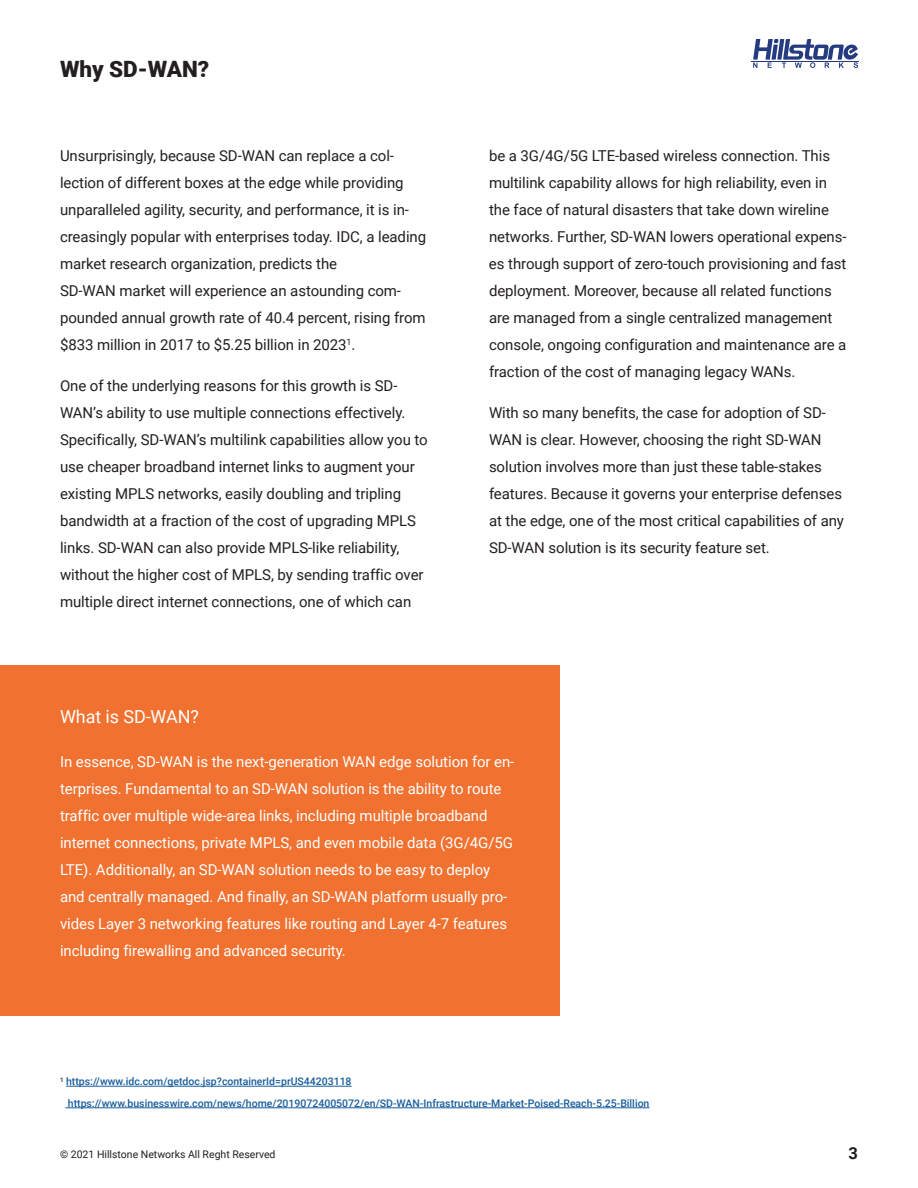
<style>
.page{position:relative;width:918px;height:1188px;background:#fff}
.page>*{position:absolute;margin:0;border:0;box-sizing:border-box;transform-origin:0 0}
.Pg_Head{font:900 22.5px "Roboto";letter-spacing:-.005em;color:#231f20}
.question_head{font:18px "Roboto";letter-spacing:-.005em;color:#fff}
.t1{font:700 16.5px "Roboto";color:#231f20}
.body{font:15px/27px "Roboto";letter-spacing:-.005em;color:#231f20}
.question_body{font:15px/27px "Roboto";letter-spacing:-.005em;color:#fff}
.t2{font:500 10.5px "Roboto";color:#175d9e}
.t3{font:10.5px "Roboto";color:#231f20}
</style>
<div class="page">
<svg style="left:753px;top:39px;width:105px;height:29px"></svg>
<hr style="left:752px;top:61px;width:108px;height:1px;background:#243b80">
<div style="left:0;top:665px;width:560px;height:351px;background:#f07130"></div>
<hr style="left:66px;top:1086px;width:286px;height:1px;background:#175d9e">
<hr style="left:65px;top:1108px;width:585px;height:1px;background:#175d9e">
<p class="Pg_Head" style="left:60px;top:53px;width:151px">Why SD-WAN?</p>
<p class="body" style="left:60px;top:142px;width:368px">Unsurprisingly, because SD-WAN can replace a col&shy;lection of different boxes at the edge while providing unparalleled agility, security, and performance, it is in&shy;creasingly popular with enterprises today. IDC, a leading market research organization, predicts the<br>SD-WAN market will experience an astounding com&shy;pounded annual growth rate of 40.4 percent, rising from $833 million in 2017 to $5.25 billion in 2023<sup>1</sup>.</p>
<p class="body" style="left:60px;top:371px;width:369px">One of the underlying reasons for this growth is SD-WAN’s ability to use multiple connections effectively.<br>Specifically, SD-WAN’s multilink capabilities allow you to use cheaper broadband internet links to augment your existing MPLS networks, easily doubling and tripling bandwidth at a fraction of the cost of upgrading MPLS links. SD-WAN can also provide MPLS-like reliability, without the higher cost of MPLS, by sending traffic over multiple direct internet connections, one of which can</p>
<p class="body" style="left:489px;top:142px;width:359px">be a 3G/4G/5G LTE-based wireless connection. This multilink capability allows for high reliability, even in the face of natural disasters that take down wireline networks. Further, SD-WAN lowers operational expens&shy;es through support of zero-touch provisioning and fast deployment. Moreover, because all related functions are managed from a single centralized management console, ongoing configuration and maintenance are a fraction of the cost of managing legacy WANs.</p>
<p class="body" style="left:489px;top:398px;width:357px">With so many benefits, the case for adoption of SD-WAN is clear. However, choosing the right SD-WAN solution involves more than just these table-stakes features. Because it governs your enterprise defenses at the edge, one of the most critical capabilities of any SD-WAN solution is its security feature set.</p>
<p class="question_head" style="left:60px;top:704px;width:140px">What is SD-WAN?</p>
<p class="question_body" style="left:60px;top:747px;width:456px">In essence, SD-WAN is the next-generation WAN edge solution for en&shy;terprises. Fundamental to an SD-WAN solution is the ability to route traffic over multiple wide-area links, including multiple broadband internet connections, private MPLS, and even mobile data (3G/4G/5G LTE). Additionally, an SD-WAN solution needs to be easy to deploy and centrally managed. And finally, an SD-WAN platform usually pro&shy;vides Layer 3 networking features like routing and Layer 4-7 features including firewalling and advanced security.</p>
<p class="t2" style="left:60px;top:1074px;width:293px"><sup>1</sup> https://www.idc.com/getdoc.jsp?containerId=prUS44203118</p>
<p class="t2" style="left:68px;top:1096px;width:583px">https://www.businesswire.com/news/home/20190724005072/en/SD-WAN-Infrastructure-Market-Poised-Reach-5.25-Billion</p>
<p class="t3" style="left:60px;top:1147px;width:217px">© 2021 Hillstone Networks All Reght Reserved</p>
<p class="t1" style="left:849px;top:1141px;width:11px">3</p>
</div>
